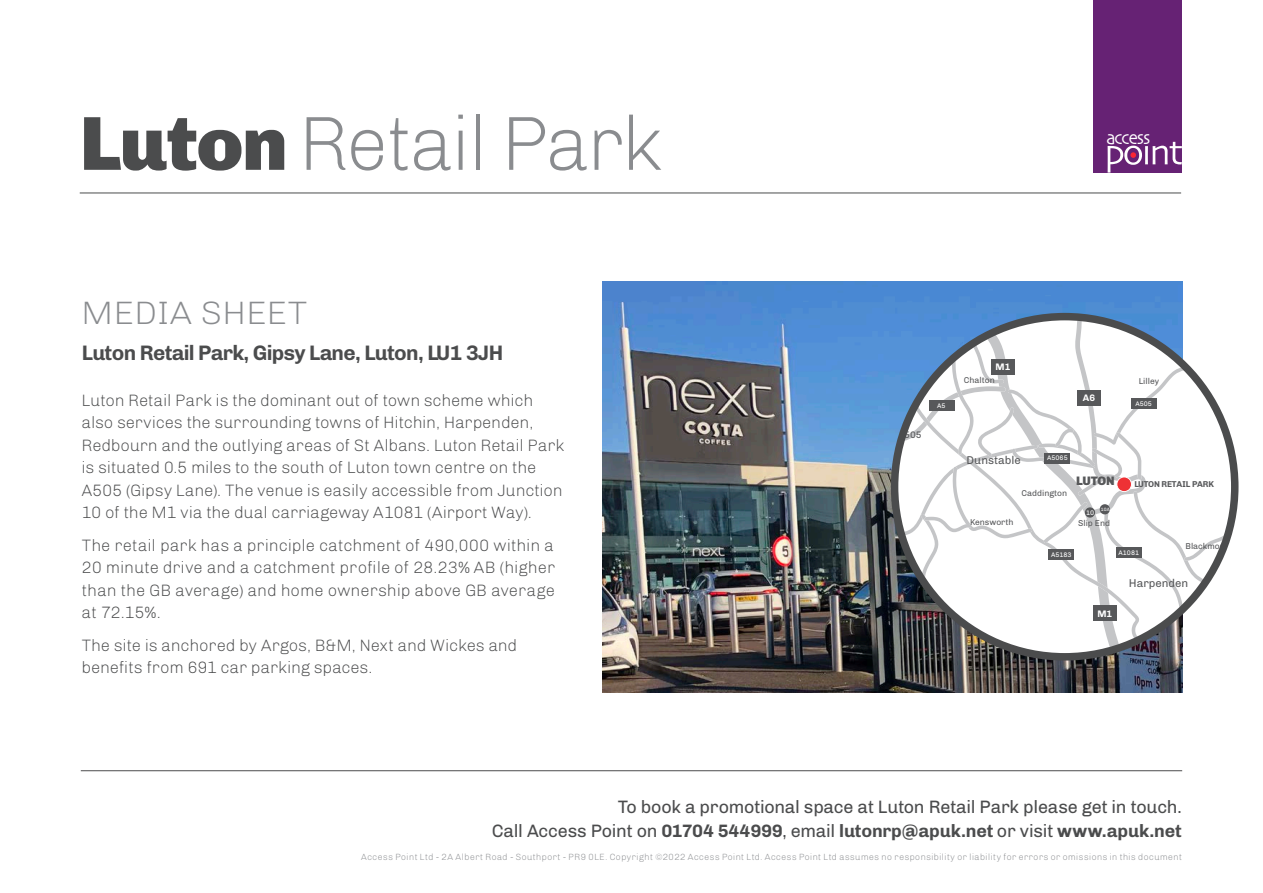
<style>
.page{position:relative;width:1263px;height:893px;background:#fff}
.page>*{position:absolute;margin:0;border:0;box-sizing:border-box;transform-origin:0 0}
.HEADING{font:300 76.65px "Chivo";letter-spacing:-.04em;color:#8a8c8f}
.HEADING-2{font:300 32.4px "Chivo";color:#8a8c8f;scale:1.06 1}
.t1{font:700 21px "Chivo";letter-spacing:-.03em;color:#4b4c4d}
.t2{font:19.65px "Skia";letter-spacing:-.06em;color:#fff;scale:.91 1}
.SUB_HEADING{font:700 18px "Chivo";letter-spacing:-.01em;color:#4b4c4d}
.t3{font:18px "Chivo";letter-spacing:-.015em;color:#4b4c4d}
.SUB_HEADING-2{font:300 16.5px/22.5px "Chivo";letter-spacing:-.005em;color:#4b4c4d}
.t4{font:900 12.3px "Chivo";letter-spacing:-.03em;color:#57585a}
.t5{font:11.4px "Chivo";color:#57585a}
.t6{font:700 9.45px "Chivo";color:#fff}
.t7{font:9.45px "Chivo";color:#57585a}
.SUB_HEADING-3{font:300 9px "Chivo";letter-spacing:.03em;color:#8a8c8f}
.t8{font:8.55px "Chivo";color:#57585a}
.t9{font:700 8.55px "Chivo";letter-spacing:-.02em;color:#57585a}
.t10{font:6.6px "Chivo";color:#fff}
.t11{font:4.8px "Chivo";color:#fff}
.s1{font-weight:900;color:#4b4c4d}
.s2{font-weight:400}
</style>
<div class="page">
<hr style="left:81px;top:770px;width:1101px;height:1px;background:#4b4c4d">
<img style="left:603px;top:281px;width:580px;height:411px">
<svg style="left:894px;top:317px;width:341px;height:334px"></svg>
<div style="left:991px;top:359px;width:24px;height:16px;background:#57585a"></div>
<div style="left:1085px;top:507px;width:10px;height:11px;background:#57585a;border-radius:50%"></div>
<div style="left:1100px;top:504px;width:10px;height:10px;background:#57585a;border-radius:50%"></div>
<div style="left:1077px;top:390px;width:24px;height:16px;background:#57585a"></div>
<div style="left:1093px;top:606px;width:24px;height:15px;background:#57585a"></div>
<div style="left:1131px;top:398px;width:25px;height:11px;background:#57585a"></div>
<div style="left:929px;top:400px;width:25px;height:11px;background:#57585a"></div>
<div style="left:1048px;top:549px;width:26px;height:11px;background:#57585a"></div>
<div style="left:1116px;top:547px;width:25px;height:11px;background:#57585a"></div>
<div style="left:1045px;top:453px;width:25px;height:11px;background:#57585a"></div>
<div style="left:891px;top:313px;width:347px;height:348px;border:8px solid #4b4c4d;border-radius:50%"></div>
<div style="left:1093px;top:0;width:89px;height:172px;background:#662274"></div>
<svg style="left:1107px;top:142px;width:74px;height:30px"></svg>
<hr style="left:80px;top:193px;width:1101px;height:1px;background:#4b4c4d">
<p class="HEADING" style="left:80px;top:99px;width:585px"><span class="s1">Luton</span> Retail Park</p>
<p class="HEADING-2" style="left:82px;top:294px;width:214px">MEDIA SHEET</p>
<p class="t1" style="left:82px;top:341px;width:423px">Luton Retail Park, Gipsy Lane, Luton, LU1 3JH</p>
<p class="SUB_HEADING-2" style="left:82px;top:389px;width:484px">Luton Retail Park is the dominant out of town scheme which also services the surrounding towns of Hitchin, Harpenden, Redbourn and the outlying areas of St Albans. Luton Retail Park is situated 0.5 miles to the south of Luton town centre on the A505 (Gipsy Lane). The venue is easily accessible from Junction 10 of the M1 via the dual carriageway A1081 (Airport Way).</p>
<p class="SUB_HEADING-2" style="left:82px;top:534px;width:475px;text-align:justify">The retail park has a principle catchment of 490,000 within a 20 minute drive and a catchment profile of 28.23% AB (higher than the GB average) and home ownership above GB average at 72.15%.</p>
<p class="SUB_HEADING-2" style="left:82px;top:634px;width:437px">The site is anchored by Argos, B&amp;M, Next and Wickes and benefits from 691 car parking spaces.</p>
<p class="t2" style="left:1106px;top:126px;width:50px">access</p>
<p class="t7" style="left:898px;top:429px;width:25px">A505</p>
<p class="t6" style="left:995px;top:361px;width:16px">M1</p>
<p class="t8" style="left:964px;top:375px;width:32px">Chalton</p>
<p class="t8" style="left:1139px;top:376px;width:22px">Lilley</p>
<p class="t6" style="left:1083px;top:392px;width:14px">A6</p>
<p class="t10" style="left:937px;top:402px;width:10px">A5</p>
<p class="t10" style="left:1135px;top:400px;width:18px">A505</p>
<p class="t5" style="left:967px;top:453px;width:56px">Dunstable</p>
<p class="t10" style="left:1047px;top:454px;width:22px">A5065</p>
<p class="t8" style="left:1021px;top:488px;width:47px">Caddington</p>
<p class="t4" style="left:1076px;top:474px;width:40px">LUTON</p>
<p class="t11" style="left:1101px;top:506px;width:10px">10A</p>
<p class="t10" style="left:1086px;top:509px;width:10px">10</p>
<p class="t8" style="left:970px;top:517px;width:45px">Kensworth</p>
<p class="t8" style="left:1078px;top:518px;width:33px">Slip End</p>
<p class="t9" style="left:1134px;top:479px;width:81px">LUTON RETAIL PARK</p>
<p class="t10" style="left:1051px;top:551px;width:22px">A5183</p>
<p class="t10" style="left:1118px;top:549px;width:22px">A1081</p>
<p class="t8" style="left:1185px;top:541px;width:62px">Blackmore End</p>
<p class="t6" style="left:1097px;top:608px;width:16px">M1</p>
<p class="t5" style="left:1129px;top:576px;width:61px">Harpenden</p>
<p class="t3" style="left:618px;top:796px;width:565px">To book a promotional space at Luton Retail Park please get in touch.</p>
<p class="SUB_HEADING" style="left:492px;top:820px;width:691px"><span class="s2">Call Access Point on</span> 01704 544999<span class="s2">, email</span> lutonrp@apuk.net <span class="s2">or visit</span> www.apuk.net</p>
<p class="SUB_HEADING-3" style="left:361px;top:852px;width:822px">Access Point Ltd - 2A Albert Road - Southport - PR9 0LE. Copyright ©2022 Access Point Ltd. Access Point Ltd assumes no responsibility or liability for errors or omissions in this document</p>
</div>
